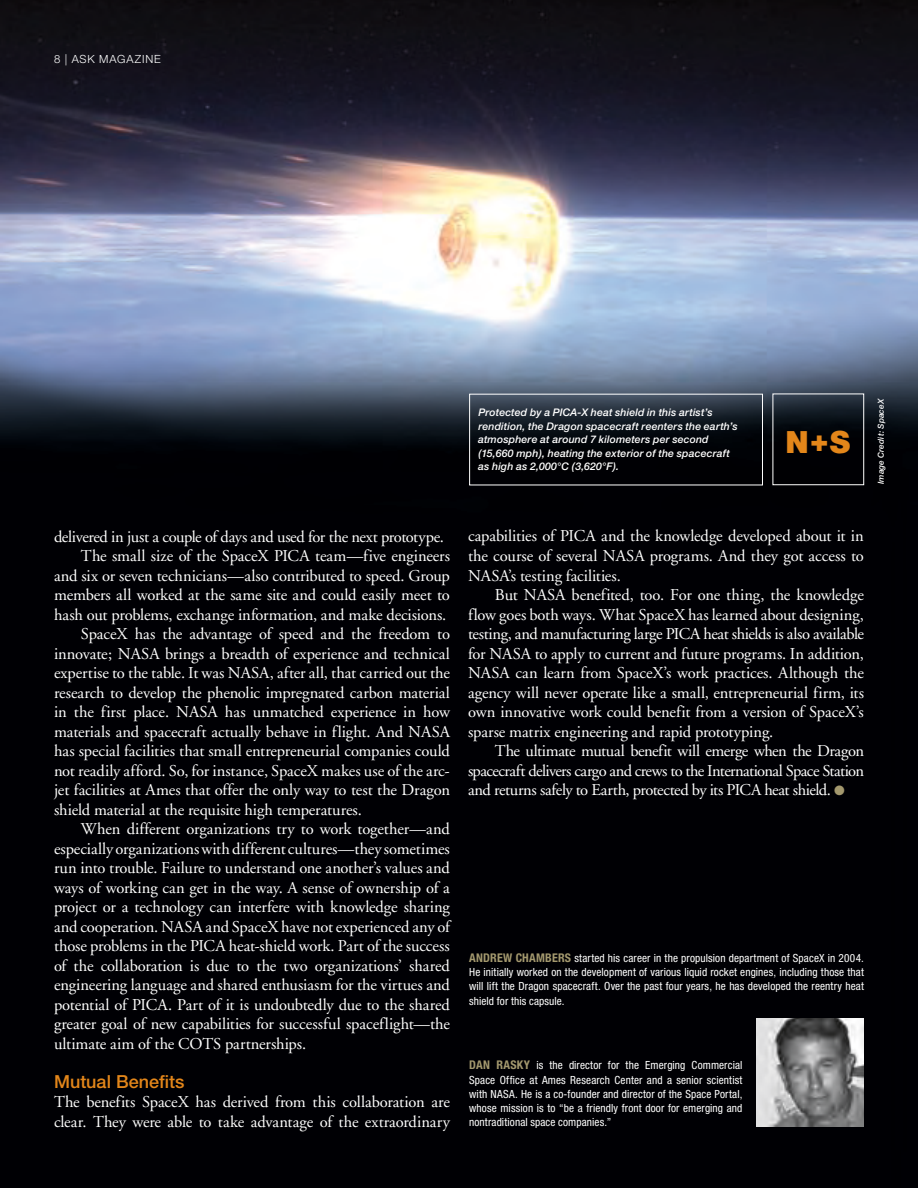
<style>
.page{position:relative;width:918px;height:1188px;background:#fff}
.page>*{position:absolute;margin:0;border:0;box-sizing:border-box;transform-origin:0 0}
.t1{font:900 30.75px "Helvetica Neue";color:#e3861a}
.t2{font:500 18px "Helvetica Neue";color:#e3861a}
.t3{font:16.5px/19.5px "Adobe Garamond";letter-spacing:-.005em;color:#fff;text-align:justify}
.t4{font:16.5px "Adobe Garamond";letter-spacing:-.025em;color:#fff}
.t5{font:condensed 11.25px/14.2px "Helvetica Neue";letter-spacing:.01em;color:#fff;text-align:justify}
.t6{font:300 11.25px "Helvetica Neue";letter-spacing:.075em;color:#fff}
.t7{font:italic 500 10.5px/13.5px "Helvetica Neue";letter-spacing:.015em;color:#fff}
.t8{font:italic 500 8.25px "Helvetica Neue";letter-spacing:.01em;color:#fff}
.s1{color:#a3986e}
.s2{font-weight:700;font-size:12px;color:#a3986e}
</style>
<div class="page">
<img style="left:0;top:0;width:918px;height:1188px">
<img style="left:756px;top:1018px;width:108px;height:108px">
<p class="t6" style="left:54px;top:52px;width:108px">8 | ASK MAGAZINE</p>
<p class="t7" style="left:478px;top:406px;width:261px">Protected by a PICA-X heat shield in this artist’s rendition, the Dragon spacecraft reenters the earth’s atmosphere at around 7 kilometers per second (15,660 mph), heating the exterior of the spacecraft as high as 2,000°C (3,620°F).</p>
<p class="t8" style="left:876px;top:484px;width:88px;rotate:-90deg">Image Credit: SpaceX</p>
<h1 class="t1" style="left:785px;top:424px;width:66px">N+S</h1>
<p class="t4" style="left:54px;top:527px;width:392px">delivered in just a couple of days and used for the next prototype.</p>
<p class="t3" style="left:81px;top:546px;width:371px">The small size of the SpaceX PICA team—five engineers</p>
<p class="t3" style="left:54px;top:566px;width:397px">and six or seven technicians—also contributed to speed. Group</p>
<p class="t3" style="left:54px;top:585px;width:397px">members all worked at the same site and could easily meet to</p>
<p class="t3" style="left:54px;top:605px;width:394px">hash out problems, exchange information, and make decisions.</p>
<p class="t3" style="left:81px;top:624px;width:371px">SpaceX has the advantage of speed and the freedom to</p>
<p class="t3" style="left:54px;top:644px;width:397px">innovate; NASA brings a breadth of experience and technical</p>
<p class="t3" style="left:54px;top:663px;width:397px">expertise to the table. It was NASA, after all, that carried out the</p>
<p class="t3" style="left:54px;top:683px;width:397px">research to develop the phenolic impregnated carbon material</p>
<p class="t3" style="left:54px;top:702px;width:397px">in the first place. NASA has unmatched experience in how</p>
<p class="t3" style="left:54px;top:722px;width:397px">materials and spacecraft actually behave in flight. And NASA</p>
<p class="t3" style="left:54px;top:741px;width:397px">has special facilities that small entrepreneurial companies could</p>
<p class="t3" style="left:54px;top:761px;width:397px">not readily afford. So, for instance, SpaceX makes use of the arc-</p>
<p class="t3" style="left:54px;top:780px;width:398px">jet facilities at Ames that offer the only way to test the Dragon</p>
<p class="t3" style="left:54px;top:800px;width:309px">shield material at the requisite high temperatures.</p>
<p class="t3" style="left:81px;top:819px;width:370px">When different organizations try to work together—and</p>
<p class="t3" style="left:54px;top:839px;width:397px">especially organizations with different cultures—they sometimes</p>
<p class="t3" style="left:54px;top:858px;width:397px">run into trouble. Failure to understand one another’s values and</p>
<p class="t3" style="left:54px;top:878px;width:397px">ways of working can get in the way. A sense of ownership of a</p>
<p class="t3" style="left:54px;top:898px;width:397px">project or a technology can interfere with knowledge sharing</p>
<p class="t3" style="left:54px;top:917px;width:397px">and cooperation. NASA and SpaceX have not experienced any of</p>
<p class="t3" style="left:54px;top:937px;width:397px">those problems in the PICA heat-shield work. Part of the success</p>
<p class="t3" style="left:54px;top:956px;width:397px">of the collaboration is due to the two organizations’ shared</p>
<p class="t3" style="left:54px;top:976px;width:398px">engineering language and shared enthusiasm for the virtues and</p>
<p class="t3" style="left:54px;top:995px;width:397px">potential of PICA. Part of it is undoubtedly due to the shared</p>
<p class="t3" style="left:54px;top:1015px;width:397px">greater goal of new capabilities for successful spaceflight—the</p>
<p class="t3" style="left:54px;top:1034px;width:254px">ultimate aim of the COTS partnerships.</p>
<p class="t2" style="left:54px;top:1070px;width:132px">Mutual Benefits</p>
<p class="t3" style="left:54px;top:1092px;width:398px">The benefits SpaceX has derived from this collaboration are clear. They were able to take advantage of the extraordinary</p>
<p class="t3" style="left:468px;top:527px;width:397px">capabilities of PICA and the knowledge developed about it in the course of several NASA programs. And they got access to NASA’s testing facilities.</p>
<p class="t3" style="left:468px;top:585px;width:398px;text-indent:27px">But NASA benefited, too. For one thing, the knowledge flow goes both ways. What SpaceX has learned about designing, testing, and manufacturing large PICA heat shields is also available for NASA to apply to current and future programs. In addition, NASA can learn from SpaceX’s work practices. Although the agency will never operate like a small, entrepreneurial firm, its own innovative work could benefit from a version of SpaceX’s sparse matrix engineering and rapid prototyping.</p>
<p class="t3" style="left:468px;top:741px;width:398px;text-indent:27px">The ultimate mutual benefit will emerge when the Dragon spacecraft delivers cargo and crews to the International Space Station and returns safely to Earth, protected by its PICA heat shield. <span class="s1">●</span></p>
<p class="t5" style="left:469px;top:951px;width:396px"><span class="s2">ANDREW CHAMBERS</span> started his career in the propulsion department of SpaceX in 2004.<br>He initially worked on the development of various liquid rocket engines, including those that will lift the Dragon spacecraft. Over the past four years, he has developed the reentry heat shield for this capsule.</p>
<p class="t5" style="left:469px;top:1058px;width:275px"><span class="s2">DAN RASKY</span> is the director for the Emerging Commercial Space Office at Ames Research Center and a senior scientist with NASA. He is a co-founder and director of the Space Portal, whose mission is to “be a friendly front door for emerging and nontraditional space companies.”</p>
</div>
